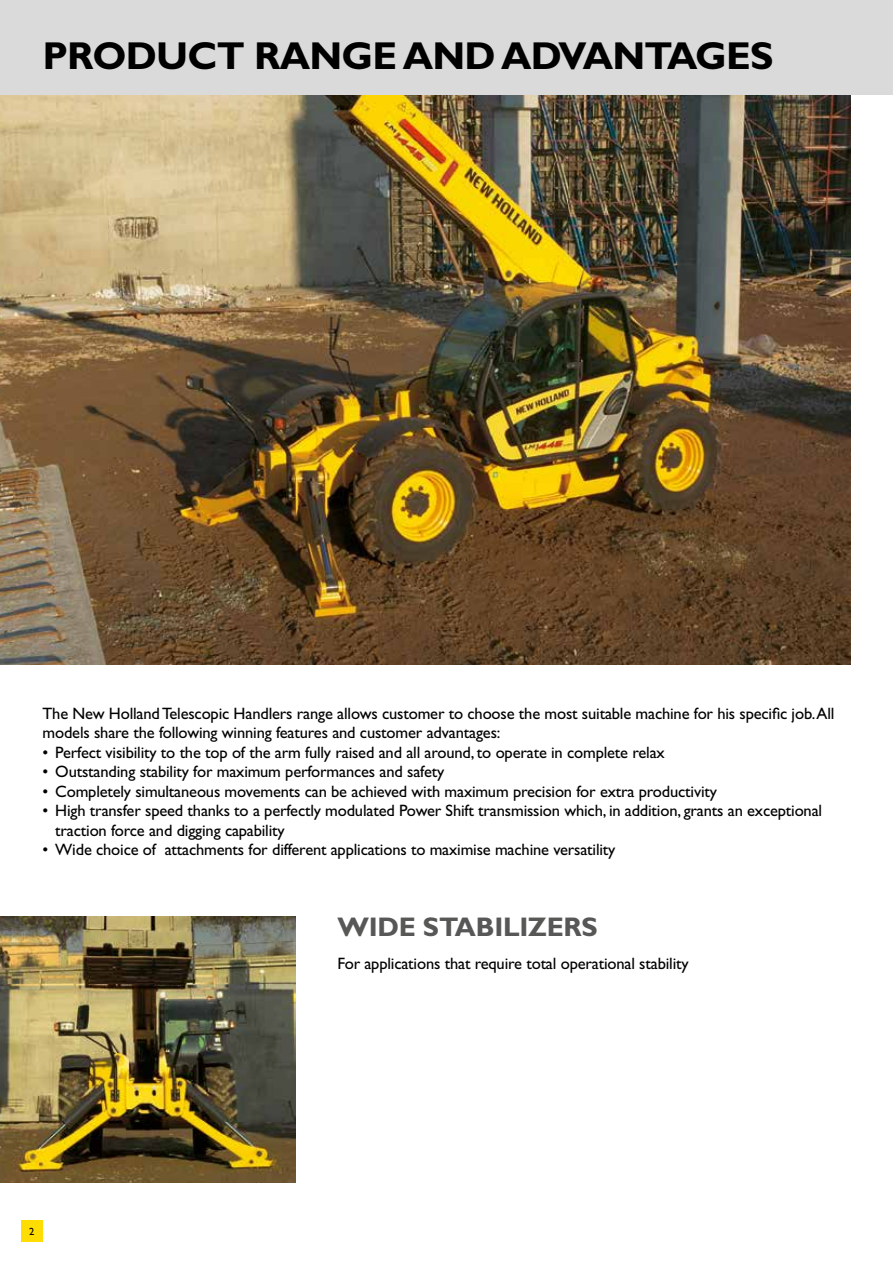
<style>
.page{position:relative;width:893px;height:1263px;background:#fff}
.page>*{position:absolute;margin:0;border:0;box-sizing:border-box;transform-origin:0 0}
.t1{font:700 39px "Gill Sans Std";letter-spacing:-.02em;color:#000}
.t2{font:700 27px "Gill Sans Std";letter-spacing:-.01em;color:#575756}
.t3{font:16.5px/19.5px "Gill Sans Std";letter-spacing:-.01em;color:#000}
.t4{font:10.5px "Gill Sans Std";color:#000}
</style>
<div class="page">
<img style="left:0;top:94px;width:850px;height:571px">
<div style="left:21px;top:1220px;width:22px;height:22px;background:#fd0"></div>
<div style="left:0;top:0;width:893px;height:94px;background:#dadada"></div>
<img style="left:0;top:916px;width:295px;height:266px">
<h1 class="t1" style="left:43px;top:33px;width:733px">PRODUCT RANGE AND ADVANTAGES</h1>
<p class="t3" style="left:43px;top:703px;width:793px">The New Holland Telescopic Handlers range allows customer to choose the most suitable machine for his specific job.All models share the following winning features and customer advantages:</p>
<p class="t3" style="left:43px;top:742px;width:624px">• Perfect visibility to the top of the arm fully raised and all around, to operate in complete relax</p>
<p class="t3" style="left:43px;top:762px;width:403px">• Outstanding stability for maximum performances and safety</p>
<p class="t3" style="left:43px;top:781px;width:676px">• Completely simultaneous movements can be achieved with maximum precision for extra productivity</p>
<p class="t3" style="left:55px;top:801px;width:768px;text-indent:-13px">• High transfer speed thanks to a perfectly modulated Power Shift transmission which, in addition, grants an exceptional traction force and digging capability</p>
<p class="t3" style="left:43px;top:840px;width:574px">• Wide choice of attachments for different applications to maximise machine versatility</p>
<h2 class="t2" style="left:338px;top:911px;width:262px">WIDE STABILIZERS</h2>
<p class="t3" style="left:338px;top:954px;width:353px">For applications that require total operational stability</p>
<p class="t4" style="left:29px;top:1225px;width:7px">2</p>
</div>
